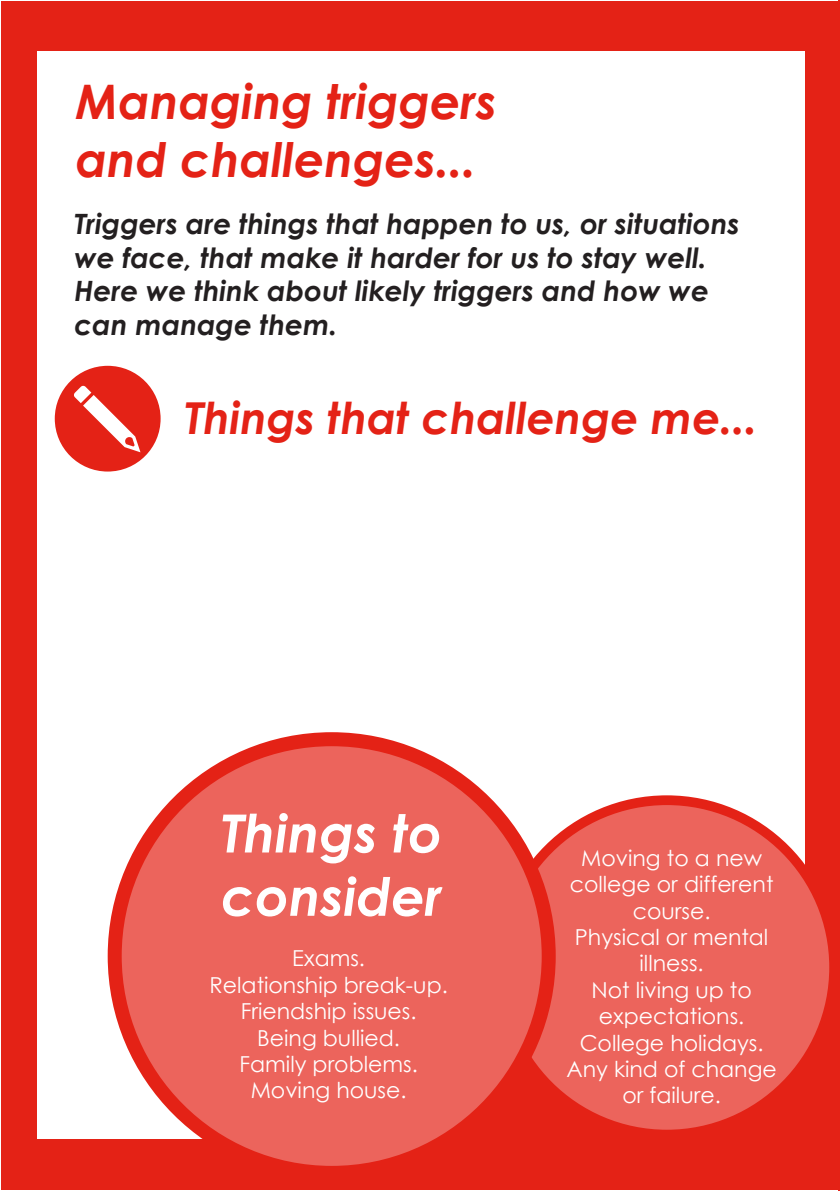
<style>
.page{position:relative;width:840px;height:1191px;background:#fff}
.page>*{position:absolute;margin:0;border:0;box-sizing:border-box;transform-origin:0 0}
.t1{font:italic 700 52.8px/63.2px "Century Gothic";color:#fff}
.t2{font:italic 700 47.6px/57.2px "Century Gothic";color:#e42216}
.t3{font:italic 700 44px "Century Gothic";color:#e42216}
.t4{font:italic 700 28px/33.6px "Century Gothic";color:#231f20}
.t5{font:22px/26.4px "Century Gothic";color:#fff;text-align:center}
</style>
<div class="page">
<div style="left:1px;top:1px;width:838px;height:1189px;background:#e42216"></div>
<hr style="left:838px;top:0;width:1px;height:1191px;background:#e42216">
<div style="left:37px;top:52px;width:766px;height:1087px;background:#fff"></div>
<div style="left:55px;top:366px;width:105px;height:105px;background:#e42216;border-radius:50%"></div>
<svg style="left:74px;top:385px;width:66px;height:67px"></svg>
<div style="left:445px;top:1032px;width:213px;height:136px;background:#e42216"></div>
<div style="left:635px;top:1048px;width:184px;height:136px;background:#e42216"></div>
<div style="left:499px;top:800px;width:334px;height:334px;background:#ec645c;border-radius:50%"></div>
<div style="left:494px;top:795px;width:344px;height:344px;border:10px solid #e42216;border-radius:50%"></div>
<div style="left:115px;top:739px;width:433px;height:433px;background:#ec645c;border-radius:50%"></div>
<div style="left:108px;top:732px;width:447px;height:447px;border:14px solid #e42216;border-radius:50%"></div>
<p class="t2" style="left:76px;top:71px;width:422px">Managing triggers and challenges...</p>
<p class="t4" style="left:74px;top:206px;width:666px">Triggers are things that happen to us, or situations we face, that make it harder for us to stay well.<br>Here we think about likely triggers and how we can manage them.</p>
<p class="t3" style="left:185px;top:384px;width:574px">Things that challenge me...</p>
<p class="t1" style="left:221px;top:799px;width:222px">Things to consider</p>
<p class="t5" style="left:292px;top:944px;width:74px">Exams.</p>
<p class="t5" style="left:209px;top:971px;width:239px">Relationship break-up.</p>
<p class="t5" style="left:240px;top:997px;width:177px">Friendship issues.</p>
<p class="t5" style="left:257px;top:1024px;width:144px">Being bullied.</p>
<p class="t5" style="left:239px;top:1050px;width:180px">Family problems.</p>
<p class="t5" style="left:250px;top:1076px;width:157px">Moving house.</p>
<p class="t5" style="left:569px;top:844px;width:205px">Moving to a new college or different course.</p>
<p class="t5" style="left:574px;top:923px;width:195px">Physical or mental illness.</p>
<p class="t5" style="left:591px;top:976px;width:162px">Not living up to expectations.</p>
<p class="t5" style="left:579px;top:1029px;width:185px">College holidays.</p>
<p class="t5" style="left:566px;top:1055px;width:212px">Any kind of change or failure.</p>
</div>
